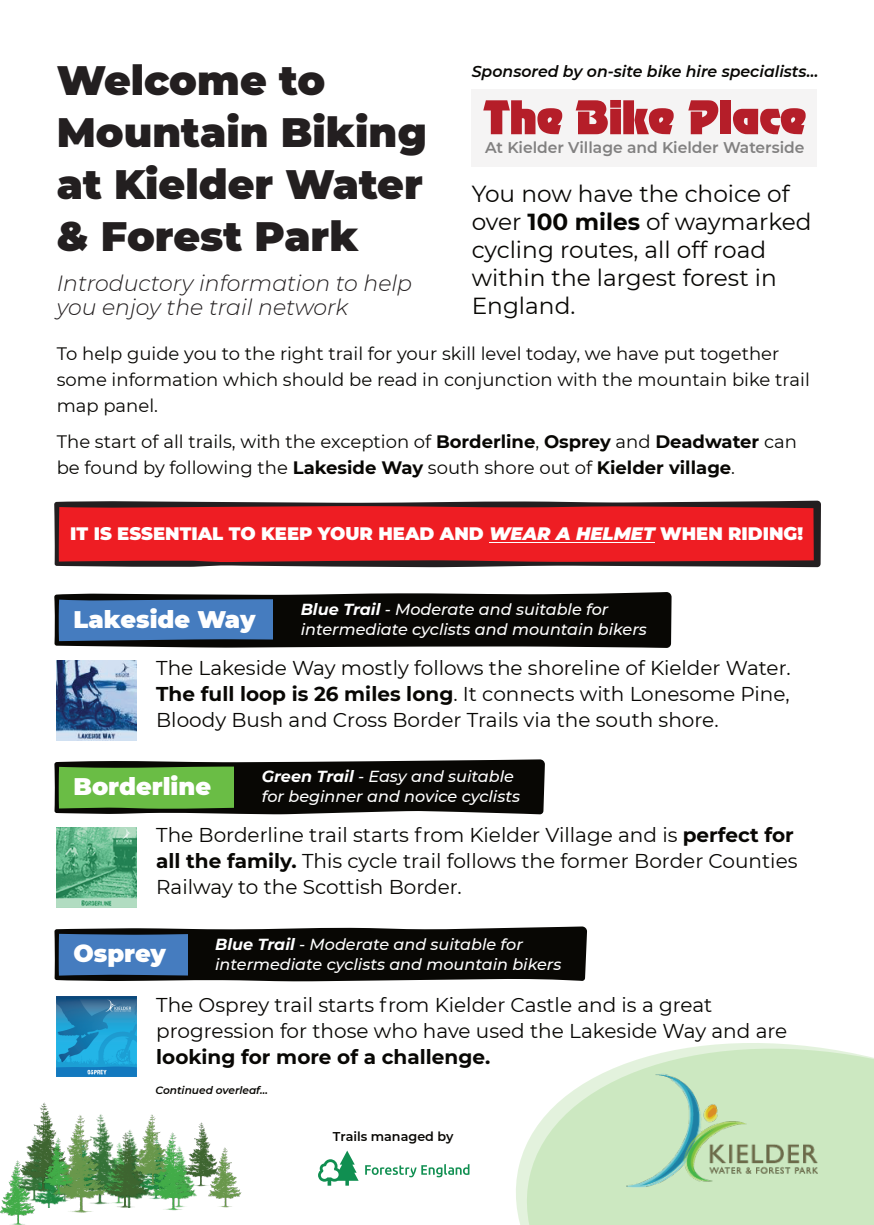
<style>
.page{position:relative;width:874px;height:1225px;background:#fff}
.page>*{position:absolute;margin:0;border:0;box-sizing:border-box;transform-origin:0 0}
.t1{font:900 41px/52px "Montserrat";color:#231f20}
.t2{font:900 24px "Montserrat";color:#fff}
.t3{font:23.2px/28px "Montserrat";color:#080704}
.t4{font:italic 300 22px/24px "Montserrat";color:#231f20}
.t5{font:20px/26px "Montserrat";color:#080704}
.t6{font:700 20px "Montserrat";color:#080704}
.t7{font:18px/26px "Montserrat";color:#080704}
.t8{font:900 18px "Montserrat";color:#fff}
.t9{font:italic 500 16px/20px "Montserrat";color:#fff}
.t10{font:italic 600 15.8px "Montserrat";color:#080704}
.t11{font:600 15.4px "Montserrat";color:#818080}
.t12{font:600 12.8px "Montserrat";color:#080704}
.t13{font:italic 600 10.6px "Montserrat";color:#080704}
.s1{font-weight:700}
.s2{font-style:italic}
</style>
<div class="page">
<svg style="left:516px;top:1043px;width:357px;height:182px;background:#cee7c6"></svg>
<svg style="left:318px;top:1150px;width:40px;height:35px"></svg>
<svg style="left:365px;top:1164px;width:104px;height:13px"></svg>
<img style="left:0;top:1113px;width:241px;height:112px">
<svg style="left:54px;top:500px;width:766px;height:67px;background:#cc262a"></svg>
<hr style="left:489px;top:542px;width:165px;height:1px;background:#fff">
<svg style="left:54px;top:926px;width:532px;height:55px;background:#4d6887"></svg>
<div style="left:188px;top:931px;width:393px;height:47px;background:#080704"></div>
<img style="left:57px;top:996px;width:79px;height:80px">
<svg style="left:54px;top:759px;width:490px;height:55px;background:#5f8e49"></svg>
<div style="left:234px;top:764px;width:305px;height:47px;background:#080704"></div>
<img style="left:57px;top:827px;width:79px;height:80px">
<svg style="left:54px;top:592px;width:617px;height:56px;background:#435f81"></svg>
<div style="left:273px;top:597px;width:393px;height:46px;background:#080704"></div>
<img style="left:57px;top:660px;width:79px;height:80px">
<div style="left:471px;top:89px;width:345px;height:78px;background:#f5f4f4"></div>
<svg style="left:483px;top:100px;width:79px;height:34px"></svg>
<svg style="left:575px;top:100px;width:98px;height:34px"></svg>
<svg style="left:688px;top:100px;width:30px;height:34px"></svg>
<div style="left:720px;top:100px;width:10px;height:34px;background:#b51e29"></div>
<svg style="left:733px;top:108px;width:72px;height:26px"></svg>
<h1 class="t1" style="left:57px;top:54px;width:371px">Welcome to<br>Mountain Biking at Kielder Water &amp; Forest Park</h1>
<p class="t4" style="left:57px;top:271px;width:357px">Introductory information to help you enjoy the trail network</p>
<p class="t10" style="left:471px;top:61px;width:348px">Sponsored by on-site bike hire specialists…</p>
<p class="t11" style="left:485px;top:138px;width:321px">At Kielder Village and Kielder Waterside</p>
<p class="t3" style="left:471px;top:180px;width:341px">You now have the choice of over <span class="s1">100 miles</span> of waymarked cycling routes, all off road within the largest forest in<br>England.</p>
<p class="t7" style="left:57px;top:340px;width:754px">To help guide you to the right trail for your skill level today, we have put together some information which should be read in conjunction with the mountain bike trail map panel.</p>
<p class="t7" style="left:57px;top:428px;width:741px">The start of all trails, with the exception of <span class="s1">Borderline</span>, <span class="s1">Osprey</span> and <span class="s1">Deadwater</span> can be found by following the <span class="s1">Lakeside Way</span> south shore out of <span class="s1">Kielder village</span>.</p>
<p class="t8" style="left:70px;top:523px;width:734px">IT IS ESSENTIAL TO KEEP YOUR HEAD AND <span class="s2">WEAR A HELMET</span> WHEN RIDING!</p>
<p class="t2" style="left:73px;top:604px;width:183px">Lakeside Way</p>
<p class="t9" style="left:300px;top:599px;width:347px"><span class="s1">Blue Trail</span> - Moderate and suitable for intermediate cyclists and mountain bikers</p>
<p class="t5" style="left:156px;top:655px;width:635px;text-align:justify">The Lakeside Way mostly follows the shoreline of Kielder Water.<br><span class="s1">The full loop is 26 miles long</span>. It connects with Lonesome Pine, Bloody Bush and Cross Border Trails via the south shore.</p>
<p class="t2" style="left:73px;top:771px;width:139px">Borderline</p>
<p class="t9" style="left:262px;top:766px;width:260px"><span class="s1">Green Trail</span> - Easy and suitable for beginner and novice cyclists</p>
<p class="t5" style="left:156px;top:822px;width:642px">The Borderline trail starts from Kielder Village and is <span class="s1">perfect for all the family.</span> This cycle trail follows the former Border Counties<br>Railway to the Scottish Border.</p>
<p class="t2" style="left:73px;top:939px;width:94px">Osprey</p>
<p class="t9" style="left:215px;top:934px;width:347px"><span class="s1">Blue Trail</span> - Moderate and suitable for intermediate cyclists and mountain bikers</p>
<p class="t5" style="left:156px;top:991px;width:632px">The Osprey trail starts from Kielder Castle and is a great progression for those who have used the Lakeside Way and are</p>
<p class="t6" style="left:156px;top:1044px;width:335px">looking for more of a challenge.</p>
<p class="t13" style="left:155px;top:1084px;width:114px">Continued overleaf…</p>
<p class="t12" style="left:333px;top:1128px;width:122px">Trails managed by</p>
</div>
